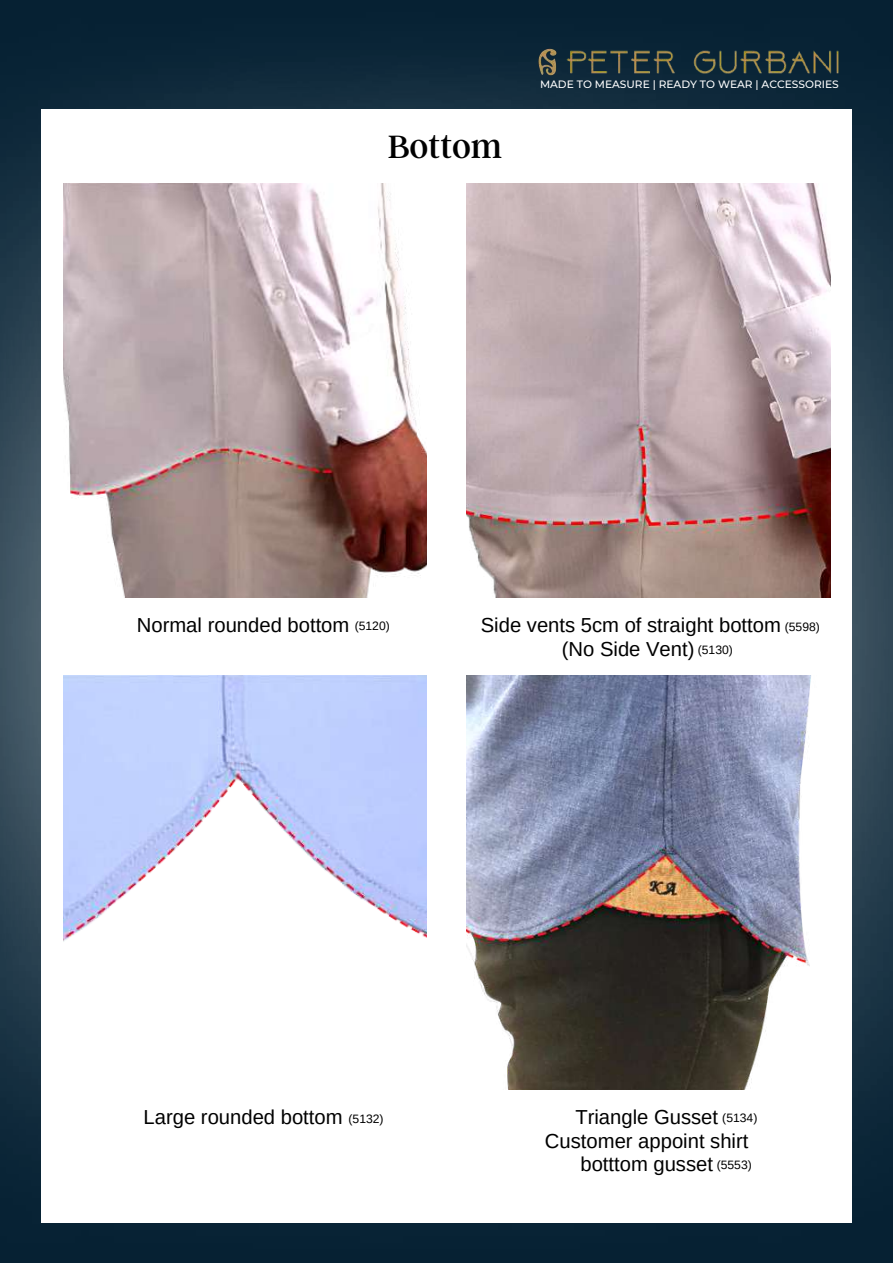
<style>
.page{position:relative;width:893px;height:1264px;background:#fff}
.page>*{position:absolute;margin:0;border:0;box-sizing:border-box;transform-origin:0 0}
.t1{font:36px "Argent CF";color:#000}
.t2{font:20.25px/23.5px "Arimo";color:#000;text-align:center}
.t3{font:12.15px "Arimo";color:#000}
.t4{font:500 10.65px "Montserrat";color:#fff}
.s1{font-size:12.15px}
</style>
<div class="page">
<img style="left:0;top:0;width:892px;height:1262px">
<div style="left:41px;top:109px;width:810px;height:1113px;background:#fff"></div>
<img style="left:555px;top:42px;width:294px;height:39px">
<img style="left:539px;top:48px;width:18px;height:27px">
<img style="left:63px;top:184px;width:363px;height:414px">
<img style="left:63px;top:675px;width:363px;height:267px">
<img style="left:466px;top:184px;width:364px;height:414px">
<img style="left:466px;top:675px;width:345px;height:414px">
<h1 class="t1" style="left:388px;top:123px;width:116px">Bottom</h1>
<p class="t4" style="left:540px;top:77px;width:300px">MADE TO MEASURE | READY TO WEAR | ACCESSORIES</p>
<p class="t2" style="left:137px;top:613px;width:254px">Normal rounded bottom <span class="s1">(5120)</span></p>
<p class="t2" style="left:481px;top:613px;width:301px">Side vents 5cm of straight bottom (No Side Vent)</p>
<p class="t3" style="left:784px;top:620px;width:37px">(5598)</p>
<p class="t3" style="left:697px;top:643px;width:37px">(5130)</p>
<p class="t2" style="left:143px;top:1105px;width:241px">Large rounded bottom <span class="s1">(5132)</span></p>
<p class="t2" style="left:575px;top:1105px;width:144px">Triangle Gusset</p>
<p class="t2" style="left:545px;top:1128px;width:205px">Customer appoint shirt</p>
<p class="t2" style="left:580px;top:1152px;width:173px">botttom gusset <span class="s1">(5553)</span></p>
<p class="t3" style="left:722px;top:1110px;width:37px">(5134)</p>
</div>
